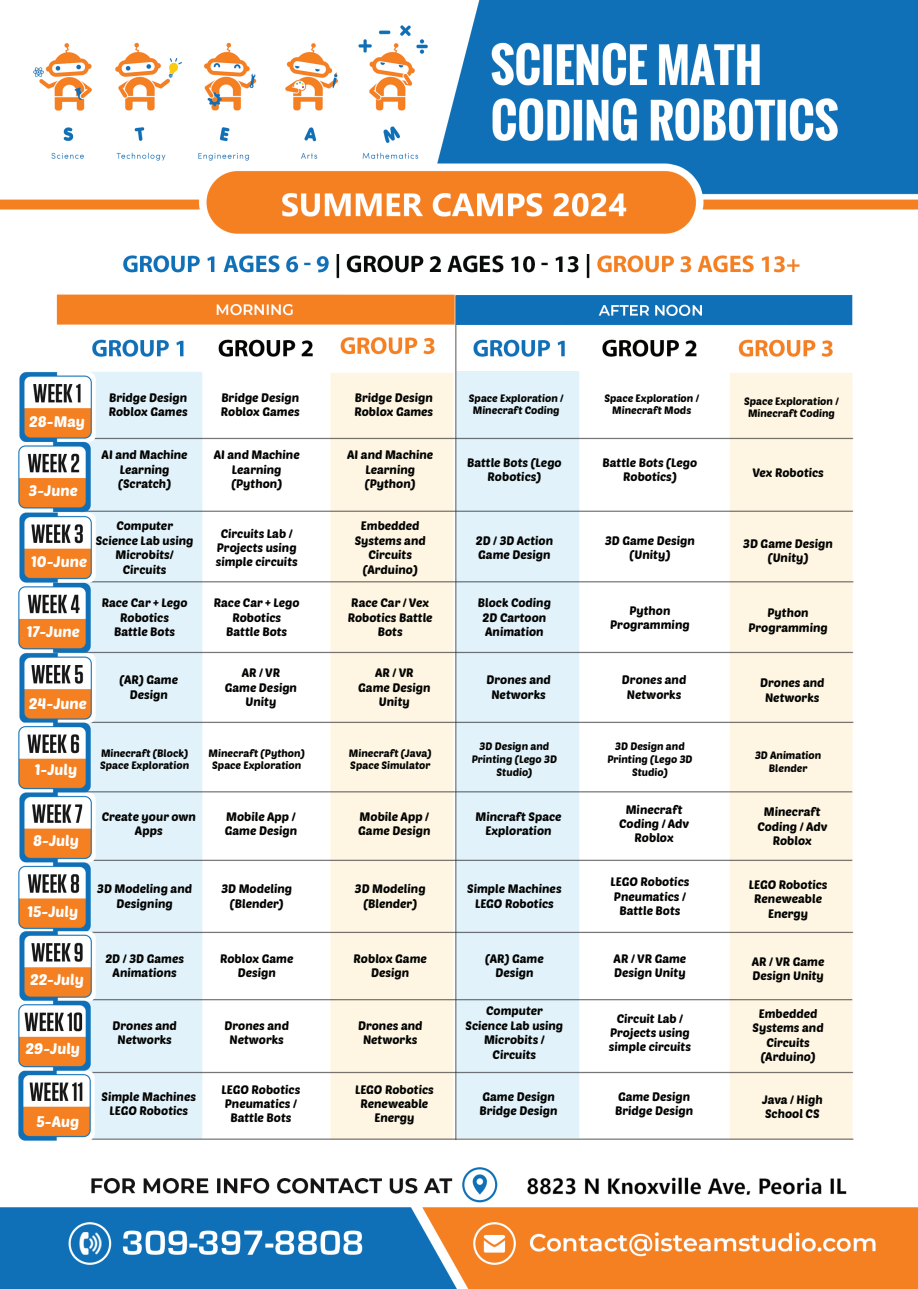
<style>
.page{position:relative;width:918px;height:1289px;background:#fff}
.page>*{position:absolute;margin:0;border:0;box-sizing:border-box;transform-origin:0 0}
.t1{font:15px "Poetsen One";color:#fff}
.t2{font:12px/14.4px "Poetsen One";color:#040503;text-align:center}
.t3{font:10.5px/12.6px "Poetsen One";color:#040503;text-align:center}
</style>
<div class="page">
<img style="left:0;top:0;width:918px;height:1288px">
<div style="left:28px;top:416px;width:59px;height:19px;background:#f58021"></div>
<div style="left:22px;top:481px;width:62px;height:19px;background:#f58021"></div>
<div style="left:29px;top:557px;width:60px;height:19px;background:#f58021"></div>
<div style="left:29px;top:691px;width:60px;height:19px;background:#f58021"></div>
<div style="left:23px;top:622px;width:59px;height:19px;background:#f58021"></div>
<div style="left:21px;top:764px;width:60px;height:19px;background:#f58021"></div>
<div style="left:28px;top:833px;width:60px;height:18px;background:#f58021"></div>
<div style="left:21px;top:904px;width:60px;height:19px;background:#f58021"></div>
<div style="left:26px;top:974px;width:60px;height:19px;background:#f58021"></div>
<div style="left:21px;top:1039px;width:60px;height:18px;background:#f58021"></div>
<div style="left:26px;top:1111px;width:62px;height:19px;background:#f58021"></div>
<p class="t1" style="left:29px;top:412px;width:57px">28-May</p>
<p class="t1" style="left:29px;top:481px;width:50px">3-June</p>
<p class="t1" style="left:31px;top:551px;width:57px">10-June</p>
<p class="t1" style="left:27px;top:622px;width:54px">17-June</p>
<p class="t1" style="left:29px;top:693px;width:59px">24-June</p>
<p class="t2" style="left:109px;top:389px;width:80px;text-align:left">Bridge Design<br>Roblox Games</p>
<p class="t2" style="left:102px;top:447px;width:88px">AI and Machine<br>Learning (Scratch)</p>
<p class="t2" style="left:96px;top:518px;width:99px">Computer<br>Science Lab using<br>Microbits/<br>Circuits</p>
<p class="t2" style="left:102px;top:595px;width:87px">Race Car + Lego<br>Robotics<br>Battle Bots</p>
<p class="t2" style="left:120px;top:672px;width:60px">(AR) Game<br>Design</p>
<p class="t2" style="left:221px;top:389px;width:80px;text-align:left">Bridge Design<br>Roblox Games</p>
<p class="t2" style="left:214px;top:447px;width:88px">AI and Machine<br>Learning (Python)</p>
<p class="t2" style="left:216px;top:525px;width:84px">Circuits Lab /<br>Projects using simple circuits</p>
<p class="t2" style="left:214px;top:595px;width:87px">Race Car + Lego<br>Robotics<br>Battle Bots</p>
<p class="t2" style="left:225px;top:665px;width:74px">AR / VR<br>Game Design<br>Unity</p>
<p class="t1" style="left:35px;top:760px;width:44px">1-July</p>
<p class="t1" style="left:33px;top:831px;width:47px">8-July</p>
<p class="t1" style="left:27px;top:902px;width:52px">15-July</p>
<p class="t1" style="left:30px;top:969px;width:55px">22-July</p>
<p class="t1" style="left:26px;top:1039px;width:56px">29-July</p>
<p class="t1" style="left:37px;top:1111px;width:44px">5-Aug</p>
<p class="t3" style="left:100px;top:746px;width:90px;text-align:left">Minecraft (Block)<br>Space Exploration</p>
<p class="t3" style="left:209px;top:746px;width:98px">Minecraft (Python)<br>Space Exploration</p>
<p class="t2" style="left:102px;top:808px;width:96px">Create your own<br>Apps</p>
<p class="t2" style="left:225px;top:808px;width:74px;text-align:left">Mobile App /<br>Game Design</p>
<p class="t2" style="left:97px;top:881px;width:96px">3D Modeling and<br>Designing</p>
<p class="t2" style="left:221px;top:881px;width:72px">3D Modeling (Blender)</p>
<p class="t2" style="left:105px;top:950px;width:80px">2D / 3D Games<br>Animations</p>
<p class="t2" style="left:220px;top:950px;width:75px">Roblox Game<br>Design</p>
<p class="t2" style="left:112px;top:1017px;width:66px">Drones and<br>Networks</p>
<p class="t2" style="left:225px;top:1017px;width:66px">Drones and<br>Networks</p>
<p class="t2" style="left:102px;top:1088px;width:96px">Simple Machines<br>LEGO Robotics</p>
<p class="t2" style="left:222px;top:1081px;width:80px">LEGO Robotics<br>Pneumatics /<br>Battle Bots</p>
<p class="t2" style="left:354px;top:389px;width:80px;text-align:left">Bridge Design<br>Roblox Games</p>
<p class="t2" style="left:347px;top:447px;width:88px">AI and Machine<br>Learning (Python)</p>
<p class="t2" style="left:355px;top:518px;width:73px">Embedded<br>Systems and<br>Circuits (Arduino)</p>
<p class="t2" style="left:348px;top:595px;width:86px">Race Car / Vex<br>Robotics Battle<br>Bots</p>
<p class="t2" style="left:358px;top:665px;width:74px">AR / VR<br>Game Design<br>Unity</p>
<p class="t3" style="left:349px;top:746px;width:84px;text-align:left">Minecraft (Java)<br>Space Simulator</p>
<p class="t2" style="left:358px;top:808px;width:74px;text-align:left">Mobile App /<br>Game Design</p>
<p class="t2" style="left:355px;top:881px;width:72px">3D Modeling (Blender)</p>
<p class="t2" style="left:354px;top:950px;width:75px">Roblox Game<br>Design</p>
<p class="t2" style="left:358px;top:1017px;width:66px">Drones and<br>Networks</p>
<p class="t2" style="left:355px;top:1081px;width:80px">LEGO Robotics<br>Reneweable<br>Energy</p>
<p class="t3" style="left:469px;top:391px;width:96px">Space Exploration /<br>Minecraft Coding</p>
<p class="t2" style="left:467px;top:454px;width:96px">Battle Bots (Lego<br>Robotics)</p>
<p class="t2" style="left:476px;top:532px;width:79px;text-align:left">2D / 3D Action<br>Game Design</p>
<p class="t2" style="left:478px;top:595px;width:75px">Block Coding<br>2D Cartoon<br>Animation</p>
<p class="t2" style="left:486px;top:672px;width:66px">Drones and<br>Networks</p>
<p class="t3" style="left:472px;top:739px;width:87px">3D Design and<br>Printing (Lego 3D<br>Studio)</p>
<p class="t2" style="left:476px;top:808px;width:88px">Mincraft Space<br>Exploration</p>
<p class="t2" style="left:467px;top:881px;width:96px">Simple Machines<br>LEGO Robotics</p>
<p class="t2" style="left:485px;top:950px;width:60px">(AR) Game<br>Design</p>
<p class="t2" style="left:466px;top:1003px;width:99px">Computer<br>Science Lab using<br>Microbits /<br>Circuits</p>
<p class="t2" style="left:480px;top:1088px;width:80px;text-align:left">Game Design<br>Bridge Design</p>
<p class="t3" style="left:604px;top:391px;width:96px">Space Exploration /<br>Minecraft Mods</p>
<p class="t2" style="left:603px;top:454px;width:96px">Battle Bots (Lego<br>Robotics)</p>
<p class="t2" style="left:605px;top:532px;width:91px">3D Game Design (Unity)</p>
<p class="t2" style="left:610px;top:602px;width:81px">Python<br>Programming</p>
<p class="t2" style="left:622px;top:672px;width:66px">Drones and<br>Networks</p>
<p class="t3" style="left:607px;top:739px;width:87px">3D Design and<br>Printing (Lego 3D<br>Studio)</p>
<p class="t2" style="left:619px;top:801px;width:72px">Minecraft<br>Coding / Adv<br>Roblox</p>
<p class="t2" style="left:611px;top:874px;width:80px">LEGO Robotics<br>Pneumatics /<br>Battle Bots</p>
<p class="t2" style="left:614px;top:950px;width:74px;text-align:left">AR / VR Game<br>Design Unity</p>
<p class="t2" style="left:609px;top:1010px;width:84px">Circuit Lab /<br>Projects using simple circuits</p>
<p class="t2" style="left:615px;top:1088px;width:80px;text-align:left">Game Design<br>Bridge Design</p>
<p class="t3" style="left:744px;top:394px;width:96px">Space Exploration /<br>Minecraft Coding</p>
<p class="t2" style="left:752px;top:464px;width:73px">Vex Robotics</p>
<p class="t2" style="left:743px;top:535px;width:91px">3D Game Design (Unity)</p>
<p class="t2" style="left:748px;top:605px;width:81px">Python<br>Programming</p>
<p class="t2" style="left:760px;top:675px;width:66px">Drones and<br>Networks</p>
<p class="t3" style="left:755px;top:748px;width:68px">3D Animation<br>Blender</p>
<p class="t2" style="left:757px;top:804px;width:72px">Minecraft<br>Coding / Adv<br>Roblox</p>
<p class="t2" style="left:749px;top:876px;width:80px">LEGO Robotics<br>Reneweable<br>Energy</p>
<p class="t2" style="left:752px;top:953px;width:74px;text-align:left">AR / VR Game<br>Design Unity</p>
<p class="t2" style="left:753px;top:1005px;width:73px">Embedded<br>Systems and<br>Circuits (Arduino)</p>
<p class="t2" style="left:762px;top:1091px;width:62px;text-align:left">Java / High<br>School CS</p>
</div>
